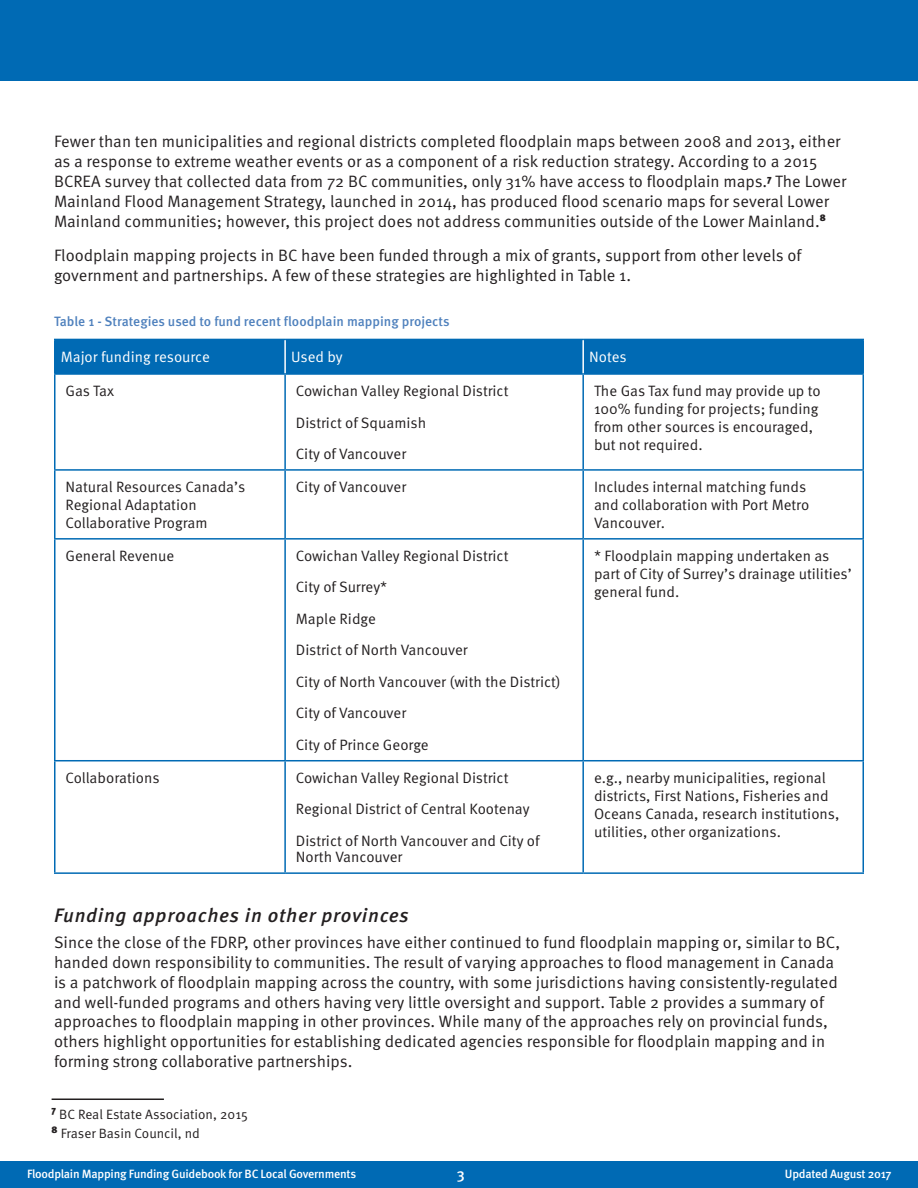
<style>
.page{position:relative;width:918px;height:1188px;background:#fff}
.page>*{position:absolute;margin:0;border:0;box-sizing:border-box;transform-origin:0 0}
.Heading_2{font:italic 500 19.5px "Meta OT";letter-spacing:.04em;color:#231f20}
.t1{font:16.5px/19.8px "Meta OT Norm";color:#231f20}
.t2{font:15px/18px "Meta OT Norm";color:#231f20}
.t3{font:15px "Meta OT Norm";letter-spacing:-.005em;color:#fff}
.t4{font:500 15px "Meta OT";color:#fff}
.table_title{font:500 13.5px "Meta OT";color:#4f81bd}
.footnotes{font:13.5px "Meta OT Norm";letter-spacing:-.005em;color:#231f20}
.t5{font:500 12px "Meta OT";letter-spacing:-.02em;color:#fff}
</style>
<div class="page">
<div style="left:0;top:1161px;width:918px;height:27px;background:#006ab4"></div>
<div style="left:0;top:0;width:918px;height:81px;background:#006ab4"></div>
<div style="left:56px;top:340px;width:806px;height:33px;background:#006ab4"></div>
<hr style="left:54px;top:339px;width:231px;height:1px;background:#006ab4">
<hr style="left:54px;top:340px;width:2px;height:33px;background:#006ab4">
<hr style="left:285px;top:339px;width:298px;height:1px;background:#006ab4">
<hr style="left:583px;top:339px;width:281px;height:1px;background:#006ab4">
<hr style="left:862px;top:340px;width:2px;height:33px;background:#006ab4">
<hr style="left:54px;top:373px;width:231px;height:2px;background:#006ab4">
<hr style="left:285px;top:373px;width:298px;height:2px;background:#006ab4">
<hr style="left:583px;top:373px;width:281px;height:2px;background:#006ab4">
<hr style="left:54px;top:375px;width:2px;height:94px;background:#006ab4">
<hr style="left:284px;top:375px;width:2px;height:94px;background:#006ab4">
<hr style="left:582px;top:375px;width:2px;height:94px;background:#006ab4">
<hr style="left:862px;top:375px;width:2px;height:94px;background:#006ab4">
<hr style="left:54px;top:469px;width:231px;height:2px;background:#006ab4">
<hr style="left:54px;top:471px;width:2px;height:67px;background:#006ab4">
<hr style="left:285px;top:469px;width:298px;height:2px;background:#006ab4">
<hr style="left:284px;top:471px;width:2px;height:67px;background:#006ab4">
<hr style="left:583px;top:469px;width:281px;height:2px;background:#006ab4">
<hr style="left:582px;top:471px;width:2px;height:67px;background:#006ab4">
<hr style="left:862px;top:471px;width:2px;height:67px;background:#006ab4">
<hr style="left:54px;top:538px;width:231px;height:2px;background:#006ab4">
<hr style="left:54px;top:540px;width:2px;height:220px;background:#006ab4">
<hr style="left:285px;top:538px;width:298px;height:2px;background:#006ab4">
<hr style="left:284px;top:540px;width:2px;height:220px;background:#006ab4">
<hr style="left:583px;top:538px;width:281px;height:2px;background:#006ab4">
<hr style="left:582px;top:540px;width:2px;height:220px;background:#006ab4">
<hr style="left:862px;top:540px;width:2px;height:220px;background:#006ab4">
<hr style="left:54px;top:760px;width:231px;height:1px;background:#006ab4">
<hr style="left:54px;top:761px;width:2px;height:111px;background:#006ab4">
<hr style="left:285px;top:760px;width:298px;height:1px;background:#006ab4">
<hr style="left:284px;top:761px;width:2px;height:111px;background:#006ab4">
<hr style="left:583px;top:760px;width:281px;height:1px;background:#006ab4">
<hr style="left:582px;top:761px;width:2px;height:111px;background:#006ab4">
<hr style="left:862px;top:761px;width:2px;height:111px;background:#006ab4">
<hr style="left:54px;top:872px;width:231px;height:2px;background:#006ab4">
<hr style="left:285px;top:872px;width:298px;height:2px;background:#006ab4">
<hr style="left:583px;top:872px;width:281px;height:2px;background:#006ab4">
<hr style="left:284px;top:340px;width:2px;height:33px;background:#fff">
<hr style="left:582px;top:340px;width:2px;height:33px;background:#fff">
<hr style="left:52px;top:1099px;width:112px;height:1px;background:#231f20">
<p class="t1" style="left:54px;top:132px;width:794px">Fewer than ten municipalities and regional districts completed floodplain maps between 2008 and 2013, either as a response to extreme weather events or as a component of a risk reduction strategy. According to a 2015<br>BCREA survey that collected data from 72 BC communities, only 31% have access to floodplain maps.<sup>7</sup> The Lower Mainland Flood Management Strategy, launched in 2014, has produced flood scenario maps for several Lower Mainland communities; however, this project does not address communities outside of the Lower Mainland.<sup>8</sup></p>
<p class="t1" style="left:54px;top:246px;width:749px">Floodplain mapping projects in BC have been funded through a mix of grants, support from other levels of government and partnerships. A few of these strategies are highlighted in Table 1.</p>
<p class="table_title" style="left:54px;top:313px;width:397px">Table 1 - Strategies used to fund recent floodplain mapping projects</p>
<p class="t3" style="left:61px;top:349px;width:151px">Major funding resource</p>
<p class="t3" style="left:291px;top:349px;width:53px">Used by</p>
<p class="t3" style="left:589px;top:349px;width:39px">Notes</p>
<p class="t2" style="left:66px;top:382px;width:50px">Gas Tax</p>
<p class="t2" style="left:296px;top:382px;width:214px">Cowichan Valley Regional District</p>
<p class="t2" style="left:296px;top:414px;width:132px">District of Squamish</p>
<p class="t2" style="left:296px;top:445px;width:112px">City of Vancouver</p>
<p class="t2" style="left:594px;top:382px;width:228px">The Gas Tax fund may provide up to<br>100% funding for projects; funding from other sources is encouraged, but not required.</p>
<p class="t2" style="left:66px;top:478px;width:181px">Natural Resources Canada’s<br>Regional Adaptation<br>Collaborative Program</p>
<p class="t2" style="left:296px;top:478px;width:112px">City of Vancouver</p>
<p class="t2" style="left:594px;top:478px;width:217px">Includes internal matching funds and collaboration with Port Metro<br>Vancouver.</p>
<p class="t2" style="left:66px;top:547px;width:110px">General Revenue</p>
<p class="t2" style="left:296px;top:547px;width:214px">Cowichan Valley Regional District</p>
<p class="t2" style="left:296px;top:579px;width:93px">City of Surrey*</p>
<p class="t2" style="left:296px;top:610px;width:82px">Maple Ridge</p>
<p class="t2" style="left:296px;top:642px;width:173px">District of North Vancouver</p>
<p class="t2" style="left:296px;top:673px;width:266px">City of North Vancouver (with the District)</p>
<p class="t2" style="left:296px;top:705px;width:112px">City of Vancouver</p>
<p class="t2" style="left:296px;top:736px;width:134px">City of Prince George</p>
<p class="t2" style="left:594px;top:547px;width:259px">* Floodplain mapping undertaken as part of City of Surrey’s drainage utilities’ general fund.</p>
<p class="t2" style="left:66px;top:769px;width:96px">Collaborations</p>
<p class="t2" style="left:296px;top:769px;width:214px">Cowichan Valley Regional District</p>
<p class="t2" style="left:296px;top:801px;width:235px">Regional District of Central Kootenay</p>
<p class="t2" style="left:296px;top:833px;width:245px;line-height:16.5px">District of North Vancouver and City of<br>North Vancouver</p>
<p class="t2" style="left:594px;top:769px;width:247px">e.g., nearby municipalities, regional districts, First Nations, Fisheries and Oceans Canada, research institutions, utilities, other organizations.</p>
<p class="Heading_2" style="left:54px;top:903px;width:356px">Funding approaches in other provinces</p>
<p class="t1" style="left:54px;top:933px;width:788px">Since the close of the FDRP, other provinces have either continued to fund floodplain mapping or, similar to BC, handed down responsibility to communities. The result of varying approaches to flood management in Canada is a patchwork of floodplain mapping across the country, with some jurisdictions having consistently-regulated and well-funded programs and others having very little oversight and support. Table 2 provides a summary of approaches to floodplain mapping in other provinces. While many of the approaches rely on provincial funds, others highlight opportunities for establishing dedicated agencies responsible for floodplain mapping and in forming strong collaborative partnerships.</p>
<p class="footnotes" style="left:52px;top:1106px;width:198px"><sup>7</sup> BC Real Estate Association, 2015</p>
<p class="footnotes" style="left:52px;top:1126px;width:150px"><sup>8</sup> Fraser Basin Council, nd</p>
<p class="t5" style="left:27px;top:1167px;width:331px">Floodplain Mapping Funding Guidebook for BC Local Governments</p>
<p class="t4" style="left:457px;top:1165px;width:10px">3</p>
<p class="t5" style="left:785px;top:1167px;width:108px">Updated August 2017</p>
</div>
